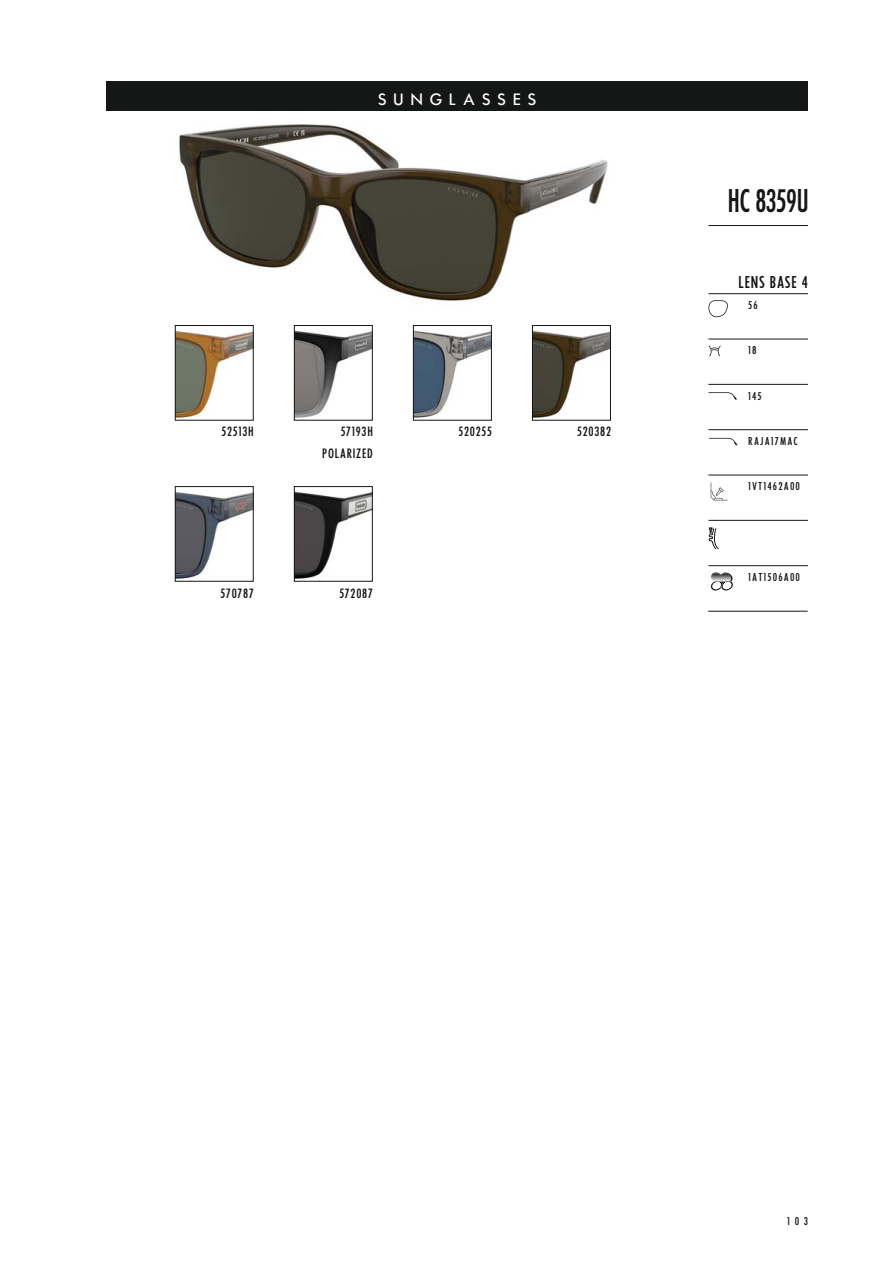
<style>
.page{position:relative;width:893px;height:1263px;background:#fff}
.page>*{position:absolute;margin:0;border:0;box-sizing:border-box;transform-origin:0 0}
.t1{font:34.5px "Futura SH Med Con";letter-spacing:.03em;color:#151616;scale:.9 1}
.t2{font:18px "Futura SH Med Con";letter-spacing:.08em;color:#151616}
.t3{font:500 17.25px "Futura SH";letter-spacing:.45em;color:#fff}
.t4{font:14.25px "Futura SH Med Con";letter-spacing:.1em;color:#151616}
.t5{font:12px "Futura SH Med Con";letter-spacing:.15em;color:#151616}
</style>
<div class="page">
<div style="left:106px;top:81px;width:702px;height:30px;background:#151616"></div>
<img style="left:177px;top:331px;width:74px;height:87px">
<div style="left:175px;top:325px;width:78px;height:95px;border:1px solid #151616"></div>
<img style="left:177px;top:492px;width:74px;height:87px">
<div style="left:175px;top:486px;width:78px;height:95px;border:1px solid #151616"></div>
<img style="left:296px;top:330px;width:75px;height:88px">
<div style="left:294px;top:325px;width:79px;height:95px;border:1px solid #151616"></div>
<img style="left:296px;top:491px;width:75px;height:88px">
<div style="left:294px;top:486px;width:79px;height:95px;border:1px solid #151616"></div>
<img style="left:415px;top:330px;width:75px;height:88px">
<div style="left:413px;top:325px;width:79px;height:95px;border:1px solid #151616"></div>
<img style="left:534px;top:331px;width:75px;height:87px">
<div style="left:532px;top:325px;width:79px;height:95px;border:1px solid #151616"></div>
<hr style="left:708px;top:293px;width:100px;height:1px;background:#151616">
<hr style="left:708px;top:225px;width:100px;height:1px;background:#151616">
<svg style="left:709px;top:438px;width:28px;height:7px"></svg>
<svg style="left:711px;top:482px;width:17px;height:18px"></svg>
<svg style="left:709px;top:528px;width:10px;height:22px"></svg>
<svg style="left:711px;top:572px;width:22px;height:18px"></svg>
<hr style="left:708px;top:611px;width:100px;height:1px;background:#151616">
<svg style="left:708px;top:300px;width:20px;height:17px"></svg>
<svg style="left:709px;top:346px;width:12px;height:10px"></svg>
<svg style="left:708px;top:392px;width:29px;height:8px"></svg>
<hr style="left:708px;top:565px;width:100px;height:1px;background:#151616">
<hr style="left:708px;top:520px;width:100px;height:1px;background:#151616">
<hr style="left:708px;top:475px;width:100px;height:1px;background:#151616">
<hr style="left:708px;top:429px;width:100px;height:1px;background:#151616">
<hr style="left:708px;top:384px;width:100px;height:1px;background:#151616">
<hr style="left:708px;top:339px;width:100px;height:1px;background:#151616">
<img style="left:179px;top:124px;width:429px;height:177px">
<p class="t3" style="left:378px;top:93px;width:159px">SUNGLASSES</p>
<p class="t4" style="left:222px;top:426px;width:33px">52513H</p>
<p class="t4" style="left:221px;top:588px;width:34px">570787</p>
<p class="t4" style="left:341px;top:426px;width:33px">57193H</p>
<p class="t4" style="left:323px;top:448px;width:51px">POLARIZED</p>
<p class="t4" style="left:340px;top:588px;width:34px">572087</p>
<p class="t4" style="left:459px;top:426px;width:34px">520255</p>
<p class="t4" style="left:577px;top:426px;width:35px">520382</p>
<h1 class="t1" style="left:728px;top:187px;width:90px">HC 8359U</h1>
<p class="t2" style="left:739px;top:275px;width:70px">LENS BASE 4</p>
<p class="t5" style="left:749px;top:300px;width:10px">56</p>
<p class="t5" style="left:749px;top:346px;width:9px">18</p>
<p class="t5" style="left:749px;top:391px;width:14px">145</p>
<p class="t5" style="left:749px;top:436px;width:50px">RAJA17MAC</p>
<p class="t5" style="left:749px;top:482px;width:53px">1VT1462A00</p>
<p class="t5" style="left:749px;top:572px;width:53px">1AT1506A00</p>
<p class="t5" style="left:787px;top:1217px;width:22px">103</p>
</div>
